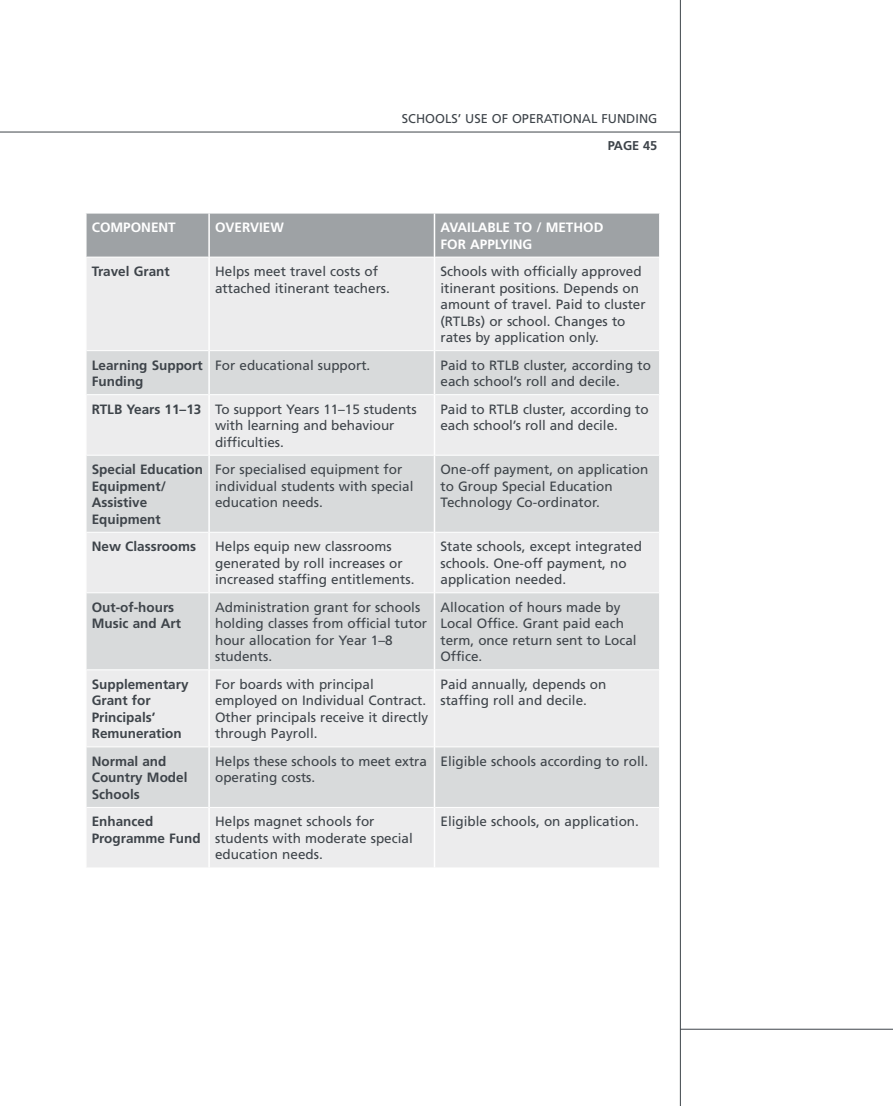
<style>
.page{position:relative;width:893px;height:1106px;background:#fff}
.page>*{position:absolute;margin:0;border:0;box-sizing:border-box;transform-origin:0 0}
.ERO_Subhead_Lowercase{font:13.5px/16.5px "Frutiger";color:#3e444a}
.ERO_Table_Head{font:700 13.5px/16.5px "Frutiger";color:#3e444a}
.ERO_Body_Main{font:13.5px/16.5px "Frutiger";letter-spacing:-.005em;color:#3e444a}
.ERO_Subhead_Caps{font:700 13.5px/16.5px "Frutiger";color:#fff}
.t1{font:12.75px "Frutiger";color:#3e444a}
.t2{font:700 12.75px "Frutiger";color:#3e444a}
</style>
<div class="page">
<div style="left:87px;top:214px;width:572px;height:43px;background:#9ea2a5"></div>
<div style="left:87px;top:258px;width:572px;height:609px;background:#ececed"></div>
<svg style="left:87px;top:351px;width:572px;height:456px;fill:#d8dadb"></svg>
<hr style="left:87px;top:350px;width:121px;height:1px;background:#fff">
<hr style="left:210px;top:350px;width:224px;height:1px;background:#fff">
<hr style="left:435px;top:350px;width:224px;height:1px;background:#fff">
<hr style="left:87px;top:394px;width:121px;height:1px;background:#fff">
<hr style="left:210px;top:394px;width:224px;height:1px;background:#fff">
<hr style="left:435px;top:394px;width:224px;height:1px;background:#fff">
<hr style="left:87px;top:455px;width:121px;height:1px;background:#fff">
<hr style="left:210px;top:455px;width:224px;height:1px;background:#fff">
<hr style="left:435px;top:455px;width:224px;height:1px;background:#fff">
<hr style="left:87px;top:532px;width:121px;height:1px;background:#fff">
<hr style="left:210px;top:532px;width:224px;height:1px;background:#fff">
<hr style="left:435px;top:532px;width:224px;height:1px;background:#fff">
<hr style="left:87px;top:592px;width:121px;height:1px;background:#fff">
<hr style="left:210px;top:592px;width:224px;height:1px;background:#fff">
<hr style="left:435px;top:592px;width:224px;height:1px;background:#fff">
<hr style="left:87px;top:669px;width:121px;height:1px;background:#fff">
<hr style="left:210px;top:669px;width:224px;height:1px;background:#fff">
<hr style="left:435px;top:669px;width:224px;height:1px;background:#fff">
<hr style="left:87px;top:746px;width:121px;height:1px;background:#fff">
<hr style="left:210px;top:746px;width:224px;height:1px;background:#fff">
<hr style="left:435px;top:746px;width:224px;height:1px;background:#fff">
<hr style="left:87px;top:807px;width:121px;height:1px;background:#fff">
<hr style="left:210px;top:807px;width:224px;height:1px;background:#fff">
<hr style="left:435px;top:807px;width:224px;height:1px;background:#fff">
<hr style="left:208px;top:257px;width:2px;height:93px;background:#fff">
<hr style="left:434px;top:257px;width:1px;height:93px;background:#fff">
<hr style="left:208px;top:350px;width:2px;height:45px;background:#fff">
<hr style="left:434px;top:350px;width:1px;height:45px;background:#fff">
<hr style="left:208px;top:395px;width:2px;height:60px;background:#fff">
<hr style="left:434px;top:395px;width:1px;height:60px;background:#fff">
<hr style="left:208px;top:213px;width:2px;height:44px;background:#fff">
<hr style="left:434px;top:213px;width:1px;height:44px;background:#fff">
<hr style="left:208px;top:455px;width:2px;height:77px;background:#fff">
<hr style="left:434px;top:455px;width:1px;height:77px;background:#fff">
<hr style="left:208px;top:532px;width:2px;height:61px;background:#fff">
<hr style="left:434px;top:532px;width:1px;height:61px;background:#fff">
<hr style="left:208px;top:593px;width:2px;height:77px;background:#fff">
<hr style="left:434px;top:593px;width:1px;height:77px;background:#fff">
<hr style="left:208px;top:670px;width:2px;height:77px;background:#fff">
<hr style="left:434px;top:670px;width:1px;height:77px;background:#fff">
<hr style="left:208px;top:747px;width:2px;height:60px;background:#fff">
<hr style="left:434px;top:747px;width:1px;height:60px;background:#fff">
<hr style="left:208px;top:807px;width:2px;height:60px;background:#fff">
<hr style="left:434px;top:807px;width:1px;height:60px;background:#fff">
<hr style="left:0;top:132px;width:680px;height:1px;background:#3e444a">
<hr style="left:680px;top:1029px;width:213px;height:1px;background:#3e444a">
<hr style="left:680px;top:0;width:1px;height:1106px;background:#3e444a">
<p class="t1" style="left:402px;top:111px;width:257px">SCHOOLS’ USE OF OPERATIONAL FUNDING</p>
<p class="t2" style="left:608px;top:138px;width:51px">PAGE 45</p>
<p class="ERO_Subhead_Caps" style="left:92px;top:219px;width:86px">COMPONENT</p>
<p class="ERO_Subhead_Caps" style="left:215px;top:219px;width:70px">OVERVIEW</p>
<p class="ERO_Subhead_Caps" style="left:440px;top:219px;width:164px">AVAILABLE TO / METHOD<br>FOR APPLYING</p>
<p class="ERO_Table_Head" style="left:92px;top:263px;width:79px">Travel Grant</p>
<p class="ERO_Subhead_Lowercase" style="left:215px;top:263px;width:176px">Helps meet travel costs of attached itinerant teachers.</p>
<p class="ERO_Subhead_Lowercase" style="left:440px;top:263px;width:207px">Schools with officially approved itinerant positions. Depends on amount of travel. Paid to cluster (RTLBs) or school. Changes to rates by application only.</p>
<p class="ERO_Table_Head" style="left:92px;top:356px;width:112px">Learning Support<br>Funding</p>
<p class="ERO_Subhead_Lowercase" style="left:215px;top:356px;width:157px">For educational support.</p>
<p class="ERO_Subhead_Lowercase" style="left:440px;top:356px;width:212px">Paid to RTLB cluster, according to each school’s roll and decile.</p>
<p class="ERO_Table_Head" style="left:92px;top:400px;width:111px">RTLB Years 11–13</p>
<p class="ERO_Body_Main" style="left:215px;top:400px;width:203px">To support Years 11–15 students with learning and behaviour difficulties.</p>
<p class="ERO_Body_Main" style="left:440px;top:400px;width:210px">Paid to RTLB cluster, according to each school’s roll and decile.</p>
<p class="ERO_Table_Head" style="left:92px;top:461px;width:113px">Special Education<br>Equipment/<br>Assistive<br>Equipment</p>
<p class="ERO_Subhead_Lowercase" style="left:215px;top:461px;width:200px">For specialised equipment for individual students with special education needs.</p>
<p class="ERO_Subhead_Lowercase" style="left:440px;top:461px;width:209px">One-off payment, on application to Group Special Education<br>Technology Co-ordinator.</p>
<p class="ERO_Table_Head" style="left:92px;top:538px;width:106px">New Classrooms</p>
<p class="ERO_Subhead_Lowercase" style="left:215px;top:538px;width:201px">Helps equip new classrooms generated by roll increases or increased staffing entitlements.</p>
<p class="ERO_Subhead_Lowercase" style="left:440px;top:538px;width:203px">State schools, except integrated schools. One-off payment, no application needed.</p>
<p class="ERO_Table_Head" style="left:92px;top:598px;width:91px">Out-of-hours<br>Music and Art</p>
<p class="ERO_Subhead_Lowercase" style="left:215px;top:598px;width:214px">Administration grant for schools holding classes from official tutor hour allocation for Year 1–8 students.</p>
<p class="ERO_Subhead_Lowercase" style="left:440px;top:598px;width:198px">Allocation of hours made by<br>Local Office. Grant paid each term, once return sent to Local<br>Office.</p>
<p class="ERO_Table_Head" style="left:92px;top:675px;width:98px">Supplementary<br>Grant for<br>Principals’<br>Remuneration</p>
<p class="ERO_Subhead_Lowercase" style="left:215px;top:675px;width:215px">For boards with principal employed on Individual Contract.<br>Other principals receive it directly through Payroll.</p>
<p class="ERO_Subhead_Lowercase" style="left:440px;top:675px;width:167px">Paid annually, depends on staffing roll and decile.</p>
<p class="ERO_Table_Head" style="left:92px;top:753px;width:97px">Normal and<br>Country Model<br>Schools</p>
<p class="ERO_Subhead_Lowercase" style="left:215px;top:753px;width:213px">Helps these schools to meet extra operating costs.</p>
<p class="ERO_Subhead_Lowercase" style="left:440px;top:753px;width:209px">Eligible schools according to roll.</p>
<p class="ERO_Table_Head" style="left:92px;top:813px;width:110px">Enhanced<br>Programme Fund</p>
<p class="ERO_Subhead_Lowercase" style="left:215px;top:813px;width:199px">Helps magnet schools for students with moderate special education needs.</p>
<p class="ERO_Subhead_Lowercase" style="left:440px;top:813px;width:200px">Eligible schools, on application.</p>
</div>
